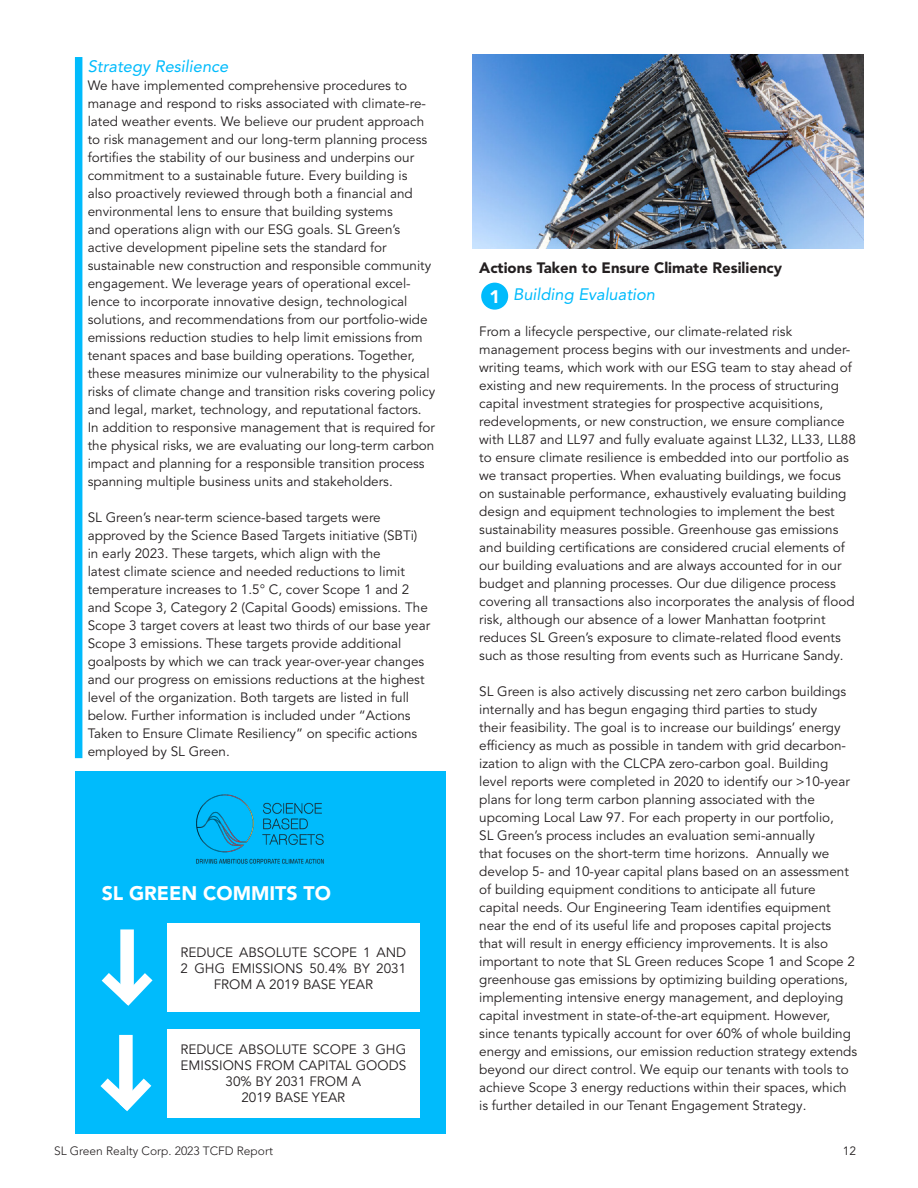
<style>
.page{position:relative;width:918px;height:1188px;background:#fff}
.page>*{position:absolute;margin:0;border:0;box-sizing:border-box;transform-origin:0 0}
.t1{font:900 19.5px "Avenir LT Pro";color:#fff}
.t2{font:900 18px "Avenir LT Pro";color:#fff}
.t3{font:italic 16.5px "Avenir LT Pro";color:#00bbfc}
.t4{font:900 15px "Avenir LT Pro";color:#231f20}
.t5{font:13.5px/18px "Avenir LT Pro";color:#231f20}
.t6{font:300 12px "Avenir LT Pro";color:#231f20}
.t7{font:12px "Avenir LT Pro";color:#231f20}
</style>
<div class="page">
<div style="left:75px;top:772px;width:370px;height:362px;background:#00bbfc"></div>
<div style="left:167px;top:923px;width:253px;height:89px;background:#fff"></div>
<div style="left:167px;top:1029px;width:253px;height:89px;background:#fff"></div>
<div style="left:75px;top:57px;width:7px;height:701px;background:#00bbfc"></div>
<img style="left:196px;top:794px;width:128px;height:70px">
<div style="left:481px;top:283px;width:27px;height:27px;background:#00bbfc;border-radius:50%"></div>
<img style="left:472px;top:54px;width:392px;height:194px">
<div style="left:120px;top:929px;width:14px;height:65px;background:#fff"></div>
<svg style="left:101px;top:962px;width:52px;height:44px"></svg>
<div style="left:119px;top:1035px;width:14px;height:65px;background:#fff"></div>
<svg style="left:100px;top:1067px;width:52px;height:45px"></svg>
<p class="t3" style="left:88px;top:56px;width:142px">Strategy Resilience</p>
<p class="t5" style="left:88px;top:76px;width:349px">We have implemented comprehensive procedures to manage and respond to risks associated with climate-re&shy;lated weather events. We believe our prudent approach to risk management and our long-term planning process fortifies the stability of our business and underpins our commitment to a sustainable future. Every building is<br>also proactively reviewed through both a financial and environmental lens to ensure that building systems<br>and operations align with our ESG goals. SL Green’s active development pipeline sets the standard for sustainable new construction and responsible community engagement. We leverage years of operational excel&shy;lence to incorporate innovative design, technological solutions, and recommendations from our portfolio-wide emissions reduction studies to help limit emissions from tenant spaces and base building operations. Together, these measures minimize our vulnerability to the physical risks of climate change and transition risks covering policy and legal, market, technology, and reputational factors.<br>In addition to responsive management that is required for the physical risks, we are evaluating our long-term carbon impact and planning for a responsible transition process spanning multiple business units and stakeholders.</p>
<p class="t5" style="left:88px;top:508px;width:344px">SL Green’s near-term science-based targets were approved by the Science Based Targets initiative (SBTi) in early 2023. These targets, which align with the<br>latest climate science and needed reductions to limit temperature increases to 1.5° C, cover Scope 1 and 2 and Scope 3, Category 2 (Capital Goods) emissions. The Scope 3 target covers at least two thirds of our base year Scope 3 emissions. These targets provide additional goalposts by which we can track year-over-year changes and our progress on emissions reductions at the highest level of the organization. Both targets are listed in full below. Further information is included under “Actions Taken to Ensure Climate Resiliency” on specific actions employed by SL Green.</p>
<p class="t1" style="left:102px;top:882px;width:231px">SL GREEN COMMITS TO</p>
<p class="t5" style="left:181px;top:944px;width:227px;line-height:16.2px;text-align:center">REDUCE ABSOLUTE SCOPE 1 AND<br>2 GHG EMISSIONS 50.4% BY 2031<br>FROM A 2019 BASE YEAR</p>
<p class="t5" style="left:181px;top:1041px;width:227px;line-height:16.2px;text-align:center">REDUCE ABSOLUTE SCOPE 3 GHG<br>EMISSIONS FROM CAPITAL GOODS<br>30% BY 2031 FROM A</p>
<p class="t5" style="left:241px;top:1089px;width:105px">2019 BASE YEAR</p>
<p class="t6" style="left:54px;top:1144px;width:221px">SL Green Realty Corp. 2023 TCFD Report</p>
<p class="t4" style="left:479px;top:259px;width:304px">Actions Taken to Ensure Climate Resiliency</p>
<p class="t2" style="left:489px;top:286px;width:12px">1</p>
<p class="t3" style="left:513px;top:285px;width:144px">Building Evaluation</p>
<p class="t5" style="left:479px;top:323px;width:378px">From a lifecycle perspective, our climate-related risk management process begins with our investments and under&shy;writing teams, which work with our ESG team to stay ahead of existing and new requirements. In the process of structuring capital investment strategies for prospective acquisitions, redevelopments, or new construction, we ensure compliance with LL87 and LL97 and fully evaluate against LL32, LL33, LL88 to ensure climate resilience is embedded into our portfolio as we transact properties. When evaluating buildings, we focus on sustainable performance, exhaustively evaluating building design and equipment technologies to implement the best sustainability measures possible. Greenhouse gas emissions and building certifications are considered crucial elements of our building evaluations and are always accounted for in our budget and planning processes. Our due diligence process covering all transactions also incorporates the analysis of flood risk, although our absence of a lower Manhattan footprint reduces SL Green’s exposure to climate-related flood events such as those resulting from events such as Hurricane Sandy.</p>
<p class="t5" style="left:479px;top:683px;width:379px">SL Green is also actively discussing net zero carbon buildings internally and has begun engaging third parties to study<br>their feasibility. The goal is to increase our buildings’ energy efficiency as much as possible in tandem with grid decarbon&shy;ization to align with the CLCPA zero-carbon goal. Building level reports were completed in 2020 to identify our &gt;10-year plans for long term carbon planning associated with the upcoming Local Law 97. For each property in our portfolio,<br>SL Green’s process includes an evaluation semi-annually<br>that focuses on the short-term time horizons. Annually we develop 5- and 10-year capital plans based on an assessment of building equipment conditions to anticipate all future capital needs. Our Engineering Team identifies equipment near the end of its useful life and proposes capital projects that will result in energy efficiency improvements. It is also important to note that SL Green reduces Scope 1 and Scope 2 greenhouse gas emissions by optimizing building operations, implementing intensive energy management, and deploying capital investment in state-of-the-art equipment. However, since tenants typically account for over 60% of whole building energy and emissions, our emission reduction strategy extends beyond our direct control. We equip our tenants with tools to achieve Scope 3 energy reductions within their spaces, which is further detailed in our Tenant Engagement Strategy.</p>
<p class="t7" style="left:843px;top:1144px;width:15px">12</p>
</div>
